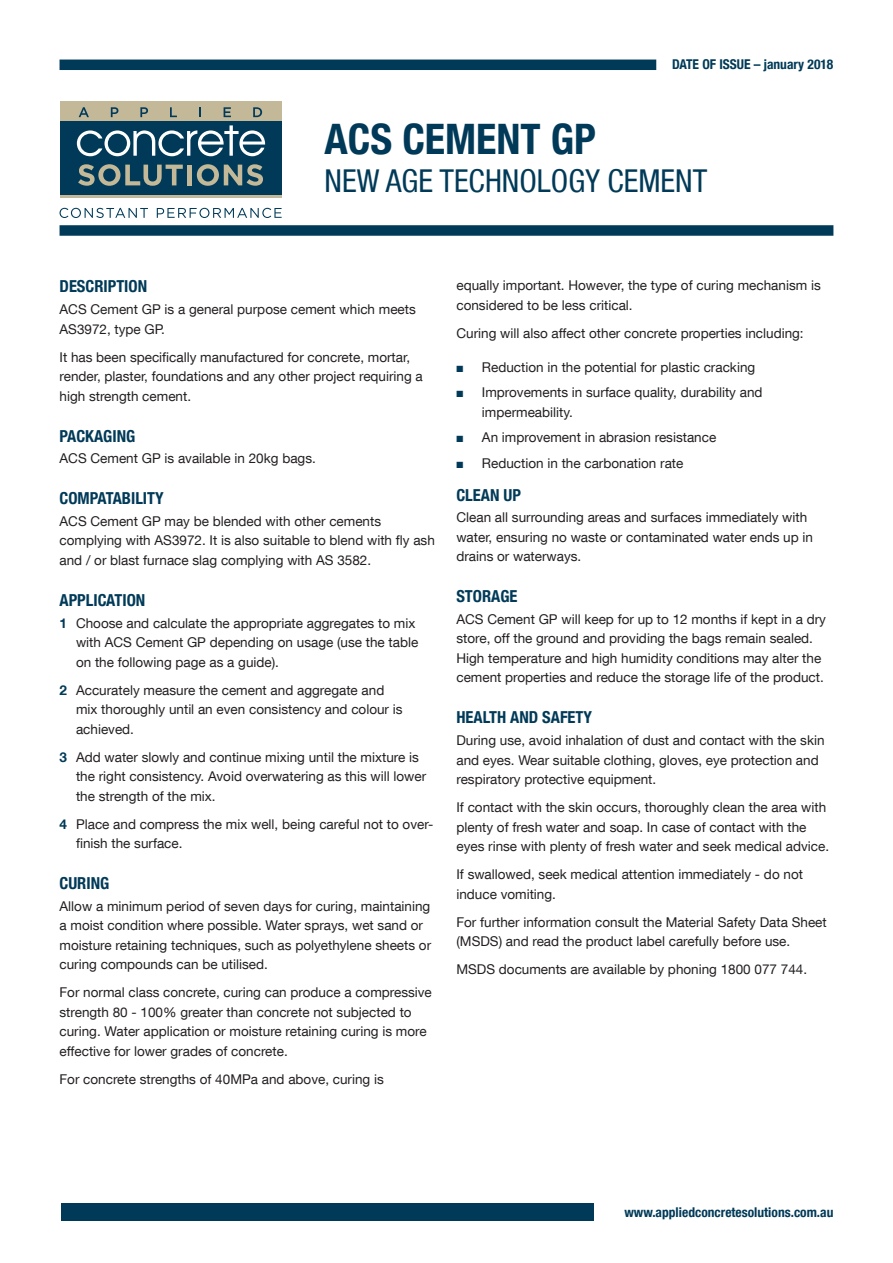
<style>
.page{position:relative;width:893px;height:1263px;background:#fff}
.page>*{position:absolute;margin:0;border:0;box-sizing:border-box;transform-origin:0 0}
.t1{font:700 condensed 42px "Helvetica Neue LT Com";color:#013a58}
.t2{font:condensed 31.5px "Helvetica Neue LT Com";color:#013a58}
.t3{font:700 condensed 16.5px "Helvetica Neue LT Com";color:#013a58}
.t4{font:13.5px/19.5px "Helvetica Neue LT Com";color:#231f20}
.t5{font:700 condensed 13.5px "Helvetica Neue LT Com";color:#013a58}
.s1{font-weight:700;color:#013a58}
.s2{color:#013a58}
</style>
<div class="page">
<div style="left:60px;top:225px;width:773px;height:11px;background:#013a58"></div>
<div style="left:60px;top:60px;width:596px;height:10px;background:#013a58"></div>
<div style="left:61px;top:1203px;width:533px;height:17px;background:#013a58"></div>
<div style="left:60px;top:101px;width:221px;height:26px;background:#c3b998"></div>
<div style="left:60px;top:122px;width:221px;height:75px;background:#013a58"></div>
<hr style="left:60px;top:195px;width:221px;height:3px;background:#c3b998">
<svg style="left:77px;top:125px;width:188px;height:31px"></svg>
<svg style="left:79px;top:107px;width:10px;height:10px"></svg>
<svg style="left:111px;top:107px;width:7px;height:10px"></svg>
<svg style="left:140px;top:107px;width:8px;height:10px"></svg>
<svg style="left:170px;top:107px;width:7px;height:10px"></svg>
<svg style="left:199px;top:107px;width:2px;height:10px"></svg>
<svg style="left:224px;top:107px;width:7px;height:10px"></svg>
<svg style="left:253px;top:107px;width:9px;height:10px"></svg>
<svg style="left:78px;top:164px;width:105px;height:22px"></svg>
<div style="left:187px;top:165px;width:5px;height:20px;background:#c3b998"></div>
<svg style="left:197px;top:164px;width:66px;height:22px"></svg>
<svg style="left:60px;top:208px;width:88px;height:10px"></svg>
<svg style="left:157px;top:208px;width:125px;height:10px"></svg>
<p class="t5" style="left:672px;top:56px;width:163px">DATE OF ISSUE – january 2018</p>
<h1 class="t1" style="left:325px;top:114px;width:273px">ACS CEMENT GP</h1>
<h2 class="t2" style="left:325px;top:162px;width:384px">NEW AGE TECHNOLOGY CEMENT</h2>
<p class="t3" style="left:60px;top:277px;width:89px">DESCRIPTION</p>
<p class="t4" style="left:60px;top:299px;width:358px">ACS Cement GP is a general purpose cement which meets<br>AS3972, type GP.</p>
<p class="t4" style="left:60px;top:347px;width:365px">It has been specifically manufactured for concrete, mortar, render, plaster, foundations and any other project requiring a high strength cement.</p>
<p class="t3" style="left:60px;top:426px;width:77px">PACKAGING</p>
<p class="t4" style="left:60px;top:448px;width:258px">ACS Cement GP is available in 20kg bags.</p>
<p class="t3" style="left:60px;top:489px;width:106px">COMPATABILITY</p>
<p class="t4" style="left:60px;top:511px;width:377px">ACS Cement GP may be blended with other cements complying with AS3972. It is also suitable to blend with fly ash and / or blast furnace slag complying with AS 3582.</p>
<p class="t3" style="left:60px;top:590px;width:87px">APPLICATION</p>
<p class="t4" style="left:76px;top:613px;width:344px;text-indent:-16px"><span class="s1">1</span> Choose and calculate the appropriate aggregates to mix with ACS Cement GP depending on usage (use the table on the following page as a guide).</p>
<p class="t4" style="left:76px;top:680px;width:328px;text-indent:-16px"><span class="s1">2</span> Accurately measure the cement and aggregate and mix thoroughly until an even consistency and colour is achieved.</p>
<p class="t4" style="left:76px;top:747px;width:352px;text-indent:-16px"><span class="s1">3</span> Add water slowly and continue mixing until the mixture is the right consistency. Avoid overwatering as this will lower the strength of the mix.</p>
<p class="t4" style="left:76px;top:814px;width:359px;text-indent:-16px"><span class="s1">4</span> Place and compress the mix well, being careful not to over&shy;finish the surface.</p>
<p class="t3" style="left:60px;top:873px;width:51px">CURING</p>
<p class="t4" style="left:60px;top:896px;width:373px">Allow a minimum period of seven days for curing, maintaining a moist condition where possible. Water sprays, wet sand or moisture retaining techniques, such as polyethylene sheets or curing compounds can be utilised.</p>
<p class="t4" style="left:60px;top:982px;width:374px">For normal class concrete, curing can produce a compressive strength 80 - 100% greater than concrete not subjected to curing. Water application or moisture retaining curing is more effective for lower grades of concrete.</p>
<p class="t4" style="left:60px;top:1069px;width:326px">For concrete strengths of 40MPa and above, curing is</p>
<p class="t4" style="left:456px;top:275px;width:366px">equally important. However, the type of curing mechanism is considered to be less critical.</p>
<p class="t4" style="left:456px;top:323px;width:349px">Curing will also affect other concrete properties including:</p>
<p class="t4" style="left:456px;top:357px;width:300px"><span class="s2">■</span> Reduction in the potential for plastic cracking</p>
<p class="t4" style="left:482px;top:382px;width:282px;text-indent:-26px"><span class="s2">■</span> Improvements in surface quality, durability and impermeability.</p>
<p class="t4" style="left:456px;top:428px;width:261px"><span class="s2">■</span> An improvement in abrasion resistance</p>
<p class="t4" style="left:456px;top:453px;width:229px"><span class="s2">■</span> Reduction in the carbonation rate</p>
<p class="t3" style="left:456px;top:485px;width:66px">CLEAN UP</p>
<p class="t4" style="left:456px;top:507px;width:358px">Clean all surrounding areas and surfaces immediately with water, ensuring no waste or contaminated water ends up in drains or waterways.</p>
<p class="t3" style="left:456px;top:586px;width:63px">STORAGE</p>
<p class="t4" style="left:456px;top:609px;width:371px">ACS Cement GP will keep for up to 12 months if kept in a dry store, off the ground and providing the bags remain sealed.<br>High temperature and high humidity conditions may alter the cement properties and reduce the storage life of the product.</p>
<p class="t3" style="left:456px;top:708px;width:137px">HEALTH AND SAFETY</p>
<p class="t4" style="left:456px;top:730px;width:370px">During use, avoid inhalation of dust and contact with the skin and eyes. Wear suitable clothing, gloves, eye protection and respiratory protective equipment.</p>
<p class="t4" style="left:456px;top:797px;width:374px">If contact with the skin occurs, thoroughly clean the area with plenty of fresh water and soap. In case of contact with the eyes rinse with plenty of fresh water and seek medical advice.</p>
<p class="t4" style="left:456px;top:864px;width:348px">If swallowed, seek medical attention immediately - do not induce vomiting.</p>
<p class="t4" style="left:456px;top:912px;width:372px">For further information consult the Material Safety Data Sheet (MSDS) and read the product label carefully before use.</p>
<p class="t4" style="left:456px;top:959px;width:352px">MSDS documents are available by phoning 1800 077 744.</p>
<p class="t5" style="left:624px;top:1204px;width:211px">www.appliedconcretesolutions.com.au</p>
</div>
